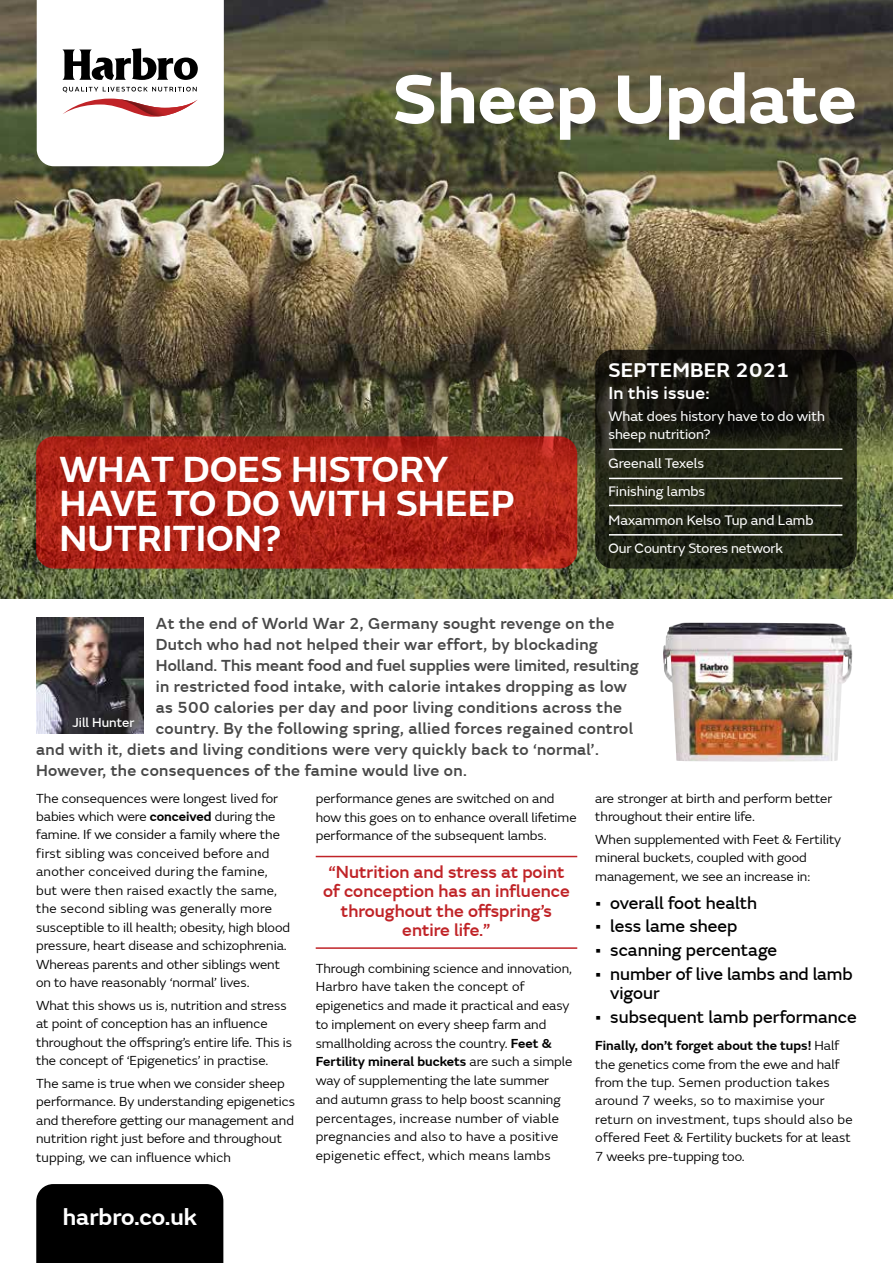
<style>
.page{position:relative;width:893px;height:1263px;background:#fff}
.page>*{position:absolute;margin:0;border:0;box-sizing:border-box;transform-origin:0 0}
.t1{font:700 72px "FS Emeric";color:#fff}
.t2{font:600 37.5px/34.5px "FS Emeric";color:#fff}
.t3{font:600 24px "FS Emeric";color:#fff}
.t4{font:600 20.55px "FS Emeric";letter-spacing:.01em;color:#fff}
.t5{font:18px/19.5px "FS Emeric Core";color:#000}
.t6{font:500 18px/19.5px "FS Emeric";color:#c02327;text-align:center}
.t7{font:500 18px "FS Emeric";letter-spacing:.01em;color:#fff}
.t8{font:500 16.5px "FS Emeric";letter-spacing:.02em;color:#484848}
.t9{font:500 16.5px "FS Emeric";color:#484848}
.t10{font:14.25px/28.7px "FS Emeric";color:#fff}
.t11{font:13.5px/18.5px "FS Emeric";color:#000}
.t12{font:13.5px "FS Emeric Core";color:#fff}
.s1{font-weight:600}
</style>
<div class="page">
<img style="left:0;top:0;width:893px;height:598px">
<svg style="left:37px;top:0;width:187px;height:166px"></svg>
<div style="left:36px;top:1184px;width:187px;height:79px;background:#000"></div>
<svg style="left:36px;top:436px;width:541px;height:132px;background:#ad2417"></svg>
<svg style="left:595px;top:350px;width:262px;height:219px;background:#1e2115"></svg>
<hr style="left:609px;top:478px;width:233px;height:1px;background:#fff">
<hr style="left:609px;top:505px;width:233px;height:1px;background:#fff">
<hr style="left:609px;top:534px;width:233px;height:2px;background:#fff">
<hr style="left:609px;top:448px;width:233px;height:2px;background:#fff">
<hr style="left:316px;top:856px;width:261px;height:1px;background:#c02327">
<hr style="left:316px;top:947px;width:261px;height:2px;background:#c02327">
<img style="left:36px;top:618px;width:107px;height:115px">
<img style="left:663px;top:623px;width:190px;height:138px">
<h1 class="t1" style="left:393px;top:42px;width:465px">Sheep Update</h1>
<h2 class="t2" style="left:60px;top:449px;width:457px">WHAT DOES HISTORY<br>HAVE TO DO WITH SHEEP<br>NUTRITION?</h2>
<h3 class="t4" style="left:608px;top:354px;width:183px">SEPTEMBER 2021</h3>
<h3 class="t7" style="left:608px;top:379px;width:103px">In this issue:</h3>
<p class="t10" style="left:608px;top:406px;width:218px;line-height:18px">What does history have to do with sheep nutrition?</p>
<p class="t10" style="left:608px;top:448px;width:206px">Greenall Texels<br>Finishing lambs<br>Maxammon Kelso Tup and Lamb<br>Our Country Stores network</p>
<p class="t8" style="left:156px;top:611px;width:460px">At the end of World War 2, Germany sought revenge on the</p>
<p class="t8" style="left:156px;top:632px;width:444px">Dutch who had not helped their war effort, by blockading</p>
<p class="t9" style="left:156px;top:653px;width:484px">Holland. This meant food and fuel supplies were limited, resulting</p>
<p class="t8" style="left:156px;top:674px;width:472px">in restricted food intake, with calorie intakes dropping as low</p>
<p class="t8" style="left:156px;top:695px;width:468px">as 500 calories per day and poor living conditions across the</p>
<p class="t8" style="left:156px;top:716px;width:479px">country. By the following spring, allied forces regained control</p>
<p class="t8" style="left:36px;top:737px;width:564px">and with it, diets and living conditions were very quickly back to ‘normal’.</p>
<p class="t8" style="left:36px;top:758px;width:432px">However, the consequences of the famine would live on.</p>
<p class="t11" style="left:36px;top:788px;width:256px">The consequences were longest lived for babies which were <span class="s1">conceived</span> during the famine. If we consider a family where the first sibling was conceived before and another conceived during the famine, but were then raised exactly the same, the second sibling was generally more susceptible to ill health; obesity, high blood pressure, heart disease and schizophrenia.<br>Whereas parents and other siblings went on to have reasonably ‘normal’ lives.</p>
<p class="t11" style="left:36px;top:995px;width:258px">What this shows us is, nutrition and stress at point of conception has an influence throughout the offspring’s entire life. This is the concept of ‘Epigenetics’ in practise.</p>
<p class="t11" style="left:36px;top:1073px;width:260px">The same is true when we consider sheep performance. By understanding epigenetics and therefore getting our management and nutrition right just before and throughout tupping, we can influence which</p>
<p class="t12" style="left:72px;top:712px;width:64px">Jill Hunter</p>
<p class="t11" style="left:595px;top:788px;width:238px">are stronger at birth and perform better throughout their entire life.</p>
<p class="t11" style="left:595px;top:829px;width:247px">When supplemented with Feet &amp; Fertility mineral buckets, coupled with good management, we see an increase in:</p>
<h3 class="t5" style="left:595px;top:892px;width:163px">• overall foot health</h3>
<h3 class="t5" style="left:595px;top:915px;width:144px">• less lame sheep</h3>
<h3 class="t5" style="left:595px;top:939px;width:184px">• scanning percentage</h3>
<h3 class="t5" style="left:610px;top:963px;width:244px;text-indent:-15px">• number of live lambs and lamb vigour</h3>
<h3 class="t5" style="left:595px;top:1006px;width:263px">• subsequent lamb performance</h3>
<p class="t11" style="left:595px;top:1036px;width:259px"><span class="s1">Finally, don’t forget about the tups!</span> Half the genetics come from the ewe and half from the tup. Semen production takes around 7 weeks, so to maximise your return on investment, tups should also be offered Feet &amp; Fertility buckets for at least 7 weeks pre-tupping too.</p>
<p class="t11" style="left:316px;top:788px;width:262px">performance genes are switched on and how this goes on to enhance overall lifetime performance of the subsequent lambs.</p>
<h3 class="t6" style="left:323px;top:861px;width:248px">“Nutrition and stress at point of conception has an influence throughout the offspring’s entire life.”</h3>
<p class="t11" style="left:316px;top:958px;width:258px">Through combining science and innovation, Harbro have taken the concept of epigenetics and made it practical and easy to implement on every sheep farm and smallholding across the country. <span class="s1">Feet &amp; Fertility mineral buckets</span> are such a simple way of supplementing the late summer and autumn grass to help boost scanning percentages, increase number of viable pregnancies and also to have a positive epigenetic effect, which means lambs</p>
<h3 class="t3" style="left:63px;top:1198px;width:136px">harbro.co.uk</h3>
</div>
